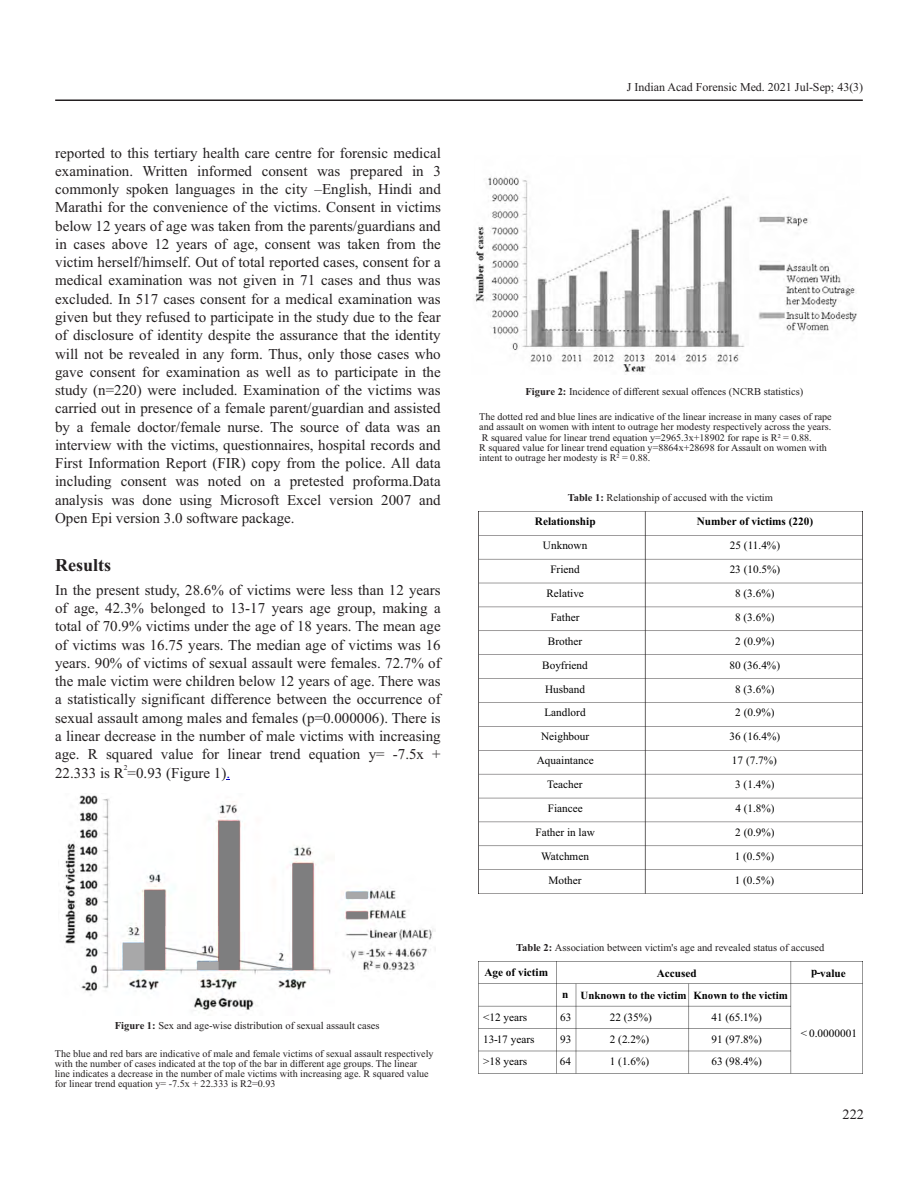
<style>
.page{position:relative;width:918px;height:1188px;background:#fff}
.page>*{position:absolute;margin:0;border:0;box-sizing:border-box;transform-origin:0 0}
.t1{font:700 18px "Times New Roman";color:#231f20}
.t2{font:15px/18.3px "Times New Roman";color:#231f20;text-align:justify}
.t3{font:14.25px "Times New Roman";color:#231f20}
.t4{font:12px "Times New Roman";color:#231f20}
.t5{font:11.25px "Times New Roman";color:#000}
.t6{font:700 11.25px "Times New Roman";color:#000}
.t7{font:700 10.8px "Times New Roman";color:#000}
.t8{font:10.5px "Times New Roman";color:#231f20}
.t9{font:10.2px/10.4px "Times New Roman";color:#231f20}
.t10{font:7.5px "Times New Roman";color:#231f20}
.s1{color:#0000c4}
.s2{font-weight:700}
.s3{font-size:11.25px}
</style>
<div class="page">
<hr style="left:55px;top:99px;width:808px;height:2px;background:#231f20">
<img style="left:64px;top:795px;width:372px;height:216px">
<img style="left:473px;top:177px;width:384px;height:197px">
<svg style="left:478px;top:511px;width:385px;height:383px"></svg>
<svg style="left:478px;top:961px;width:385px;height:113px"></svg>
<img style="left:123px;top:821px;width:245px;height:149px">
<p class="t2" style="left:55px;top:145px;width:387px">reported to this tertiary health care centre for forensic medical examination. Written informed consent was prepared in 3 commonly spoken languages in the city –English, Hindi and Marathi for the convenience of the victims. Consent in victims below 12 years of age was taken from the parents/guardians and in cases above 12 years of age, consent was taken from the victim herself/himself. Out of total reported cases, consent for a medical examination was not given in 71 cases and thus was excluded. In 517 cases consent for a medical examination was given but they refused to participate in the study due to the fear of disclosure of identity despite the assurance that the identity will not be revealed in any form. Thus, only those cases who gave consent for examination as well as to participate in the study (n=220) were included. Examination of the victims was carried out in presence of a female parent/guardian and assisted by a female doctor/female nurse. The source of data was an interview with the victims, questionnaires, hospital records and First Information Report (FIR) copy from the police. All data including consent was noted on a pretested proforma.Data analysis was done using Microsoft Excel version 2007 and Open Epi version 3.0 software package.</p>
<p class="t1" style="left:55px;top:559px;width:57px">Results</p>
<p class="t2" style="left:55px;top:582px;width:387px">In the present study, 28.6% of victims were less than 12 years of age, 42.3% belonged to 13-17 years age group, making a total of 70.9% victims under the age of 18 years. The mean age of victims was 16.75 years. The median age of victims was 16 years. 90% of victims of sexual assault were females. 72.7% of the male victim were children below 12 years of age. There was a statistically significant difference between the occurrence of sexual assault among males and females (p=0.000006). There is a linear decrease in the number of male victims with increasing age. R squared value for linear trend equation y= -7.5x +</p>
<p class="t10" style="left:124px;top:765px;width:5px">2</p>
<p class="t2" style="left:55px;top:765px;width:177px">22.333 is R =0.93 (Figure 1)<span class="s1">.</span></p>
<p class="t8" style="left:115px;top:1022px;width:266px"><span class="s2">Figure 1:</span> Sex and age-wise distribution of sexual assault cases</p>
<p class="t9" style="left:55px;top:1049px;width:380px">The blue and red bars are indicative of male and female victims of sexual assault respectively with the number of cases indicated at the top of the bar in different age groups. The linear line indicates a decrease in the number of male victims with increasing age. R squared value for linear trend equation y= -7.5x + 22.333 is R2=0.93</p>
<p class="t4" style="left:627px;top:83px;width:238px">J Indian Acad Forensic Med. 2021 Jul-Sep; 43(3)</p>
<p class="t8" style="left:526px;top:388px;width:279px"><span class="s2">Figure 2:</span> Incidence of different sexual offences (NCRB statistics)</p>
<p class="t9" style="left:479px;top:413px;width:354px">The dotted red and blue lines are indicative of the linear increase in many cases of rape and assault on women with intent to outrage her modesty respectively across the years.<br>R squared value for linear trend equation y=2965.3x+18902 for rape is R² = 0.88.<br>R squared value for linear trend equation y=8864x+28698 for Assault on women with intent to outrage her modesty is R² = 0.88.</p>
<p class="t8" style="left:568px;top:493px;width:207px"><span class="s2">Table 1:</span> Relationship of accused with the victim</p>
<p class="t6" style="left:535px;top:518px;width:62px">Relationship</p>
<p class="t6" style="left:697px;top:518px;width:118px">Number of victims (220)</p>
<p class="t5" style="left:543px;top:541px;width:46px">Unknown</p>
<p class="t5" style="left:730px;top:541px;width:52px">25 (11.4%)</p>
<p class="t5" style="left:550px;top:565px;width:31px">Friend</p>
<p class="t5" style="left:730px;top:565px;width:52px">23 (10.5%)</p>
<p class="t5" style="left:546px;top:589px;width:39px">Relative</p>
<p class="t5" style="left:735px;top:589px;width:41px">8 (3.6%)</p>
<p class="t5" style="left:551px;top:613px;width:30px">Father</p>
<p class="t5" style="left:735px;top:613px;width:41px">8 (3.6%)</p>
<p class="t5" style="left:548px;top:637px;width:36px">Brother</p>
<p class="t5" style="left:735px;top:637px;width:41px">2 (0.9%)</p>
<p class="t5" style="left:542px;top:661px;width:47px">Boyfriend</p>
<p class="t5" style="left:729px;top:661px;width:52px">80 (36.4%)</p>
<p class="t5" style="left:545px;top:685px;width:41px">Husband</p>
<p class="t5" style="left:735px;top:685px;width:41px">8 (3.6%)</p>
<p class="t5" style="left:544px;top:709px;width:43px">Landlord</p>
<p class="t5" style="left:735px;top:709px;width:41px">2 (0.9%)</p>
<p class="t5" style="left:541px;top:733px;width:50px">Neighbour</p>
<p class="t5" style="left:730px;top:733px;width:52px">36 (16.4%)</p>
<p class="t5" style="left:537px;top:756px;width:58px">Aquaintance</p>
<p class="t5" style="left:732px;top:756px;width:46px">17 (7.7%)</p>
<p class="t5" style="left:547px;top:780px;width:37px">Teacher</p>
<p class="t5" style="left:735px;top:780px;width:41px">3 (1.4%)</p>
<p class="t5" style="left:548px;top:804px;width:36px">Fiancee</p>
<p class="t5" style="left:735px;top:804px;width:41px">4 (1.8%)</p>
<p class="t5" style="left:535px;top:828px;width:61px">Father in law</p>
<p class="t5" style="left:735px;top:828px;width:41px">2 (0.9%)</p>
<p class="t5" style="left:541px;top:852px;width:49px">Watchmen</p>
<p class="t5" style="left:735px;top:852px;width:41px">1 (0.5%)</p>
<p class="t5" style="left:548px;top:876px;width:35px">Mother</p>
<p class="t5" style="left:735px;top:876px;width:41px">1 (0.5%)</p>
<p class="t8" style="left:516px;top:943px;width:310px"><span class="s2">Table 2:</span> Association between victim's age and revealed status of accused</p>
<p class="t6" style="left:484px;top:969px;width:65px">Age of victim</p>
<p class="t6" style="left:657px;top:970px;width:41px">Accused</p>
<p class="t6" style="left:811px;top:970px;width:36px">p-value</p>
<p class="t7" style="left:562px;top:991px;width:227px"><span class="s3">n</span> Unknown to the victim Known to the victim</p>
<p class="t5" style="left:801px;top:1030px;width:58px">&lt; 0.0000001</p>
<p class="t5" style="left:483px;top:1013px;width:46px">&lt;12 years</p>
<p class="t5" style="left:560px;top:1013px;width:13px">63</p>
<p class="t5" style="left:610px;top:1013px;width:44px">22 (35%)</p>
<p class="t5" style="left:711px;top:1013px;width:52px">41 (65.1%)</p>
<p class="t5" style="left:483px;top:1035px;width:53px">13-17 years</p>
<p class="t5" style="left:560px;top:1035px;width:13px">93</p>
<p class="t5" style="left:610px;top:1035px;width:41px">2 (2.2%)</p>
<p class="t5" style="left:711px;top:1035px;width:52px">91 (97.8%)</p>
<p class="t5" style="left:483px;top:1058px;width:46px">&gt;18 years</p>
<p class="t5" style="left:560px;top:1058px;width:13px">64</p>
<p class="t5" style="left:610px;top:1058px;width:41px">1 (1.6%)</p>
<p class="t5" style="left:711px;top:1058px;width:52px">63 (98.4%)</p>
<p class="t3" style="left:843px;top:1109px;width:23px">222</p>
</div>
